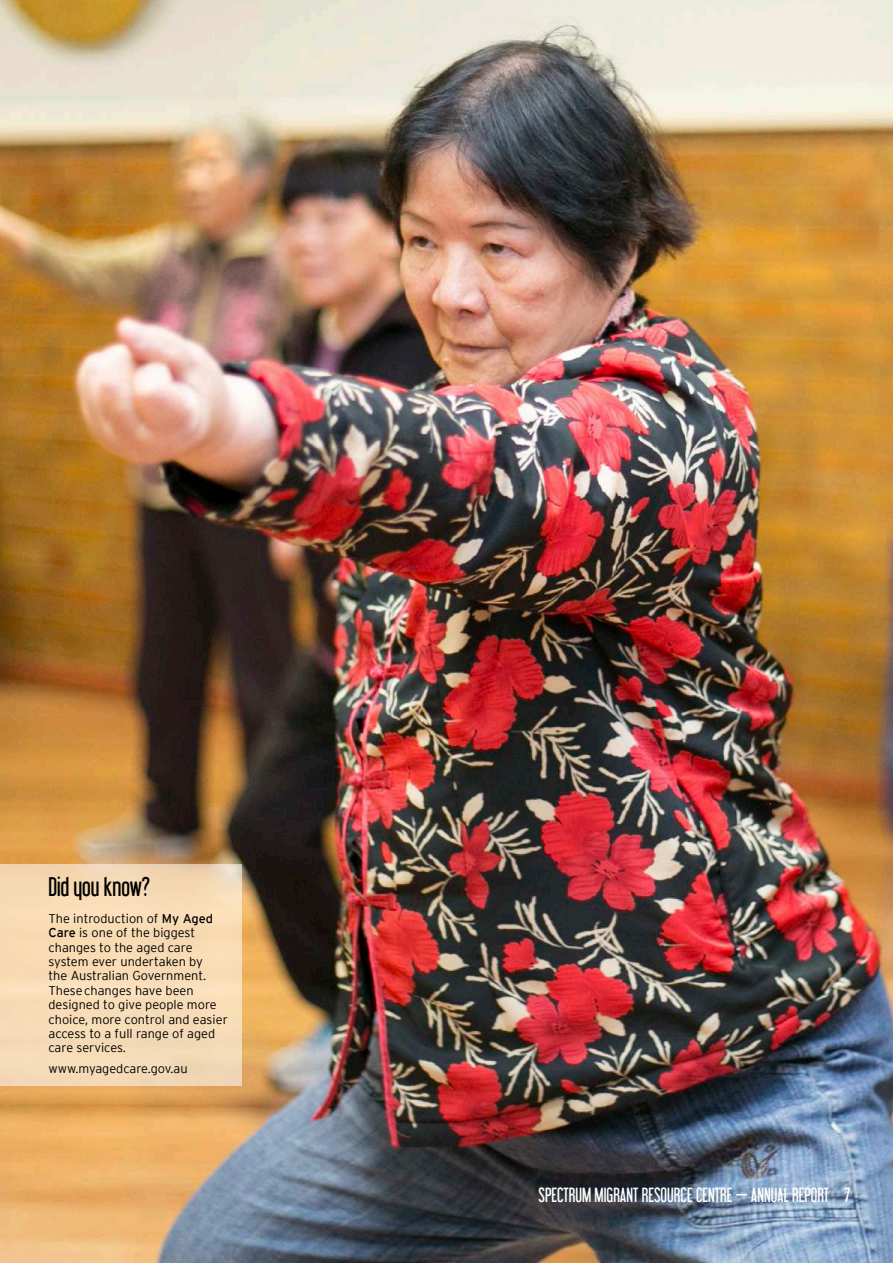
<style>
.page{position:relative;width:893px;height:1263px;background:#fff}
.page>*{position:absolute;margin:0;border:0;box-sizing:border-box;transform-origin:0 0}
.t1{font:23.7px "Libel Suit";color:#000}
.t2{font:18px "Libel Suit";color:#fff}
.t3{font:300 12.75px/14.4px "B&B Interstate";color:#000}
.s1{font-weight:400}
</style>
<div class="page">
<img style="left:0;top:0;width:893px;height:1263px">
<div style="left:0;top:864px;width:241px;height:222px;background:#f6dbb6"></div>
<h1 class="t1" style="left:49px;top:875px;width:103px">Did you know?</h1>
<p class="t3" style="left:49px;top:912px;width:181px">The introduction of <span class="s1">My Aged<br>Care</span> is one of the biggest changes to the aged care system ever undertaken by<br>the Australian Government.<br>These changes have been designed to give people more choice, more control and easier access to a full range of aged care services.</p>
<p class="t3" style="left:49px;top:1062px;width:141px">www.myagedcare.gov.au</p>
<h2 class="t2" style="left:538px;top:1186px;width:313px">SPECTRUM MIGRANT RESOURCE CENTRE — ANNUAL REPORT 7</h2>
</div>
